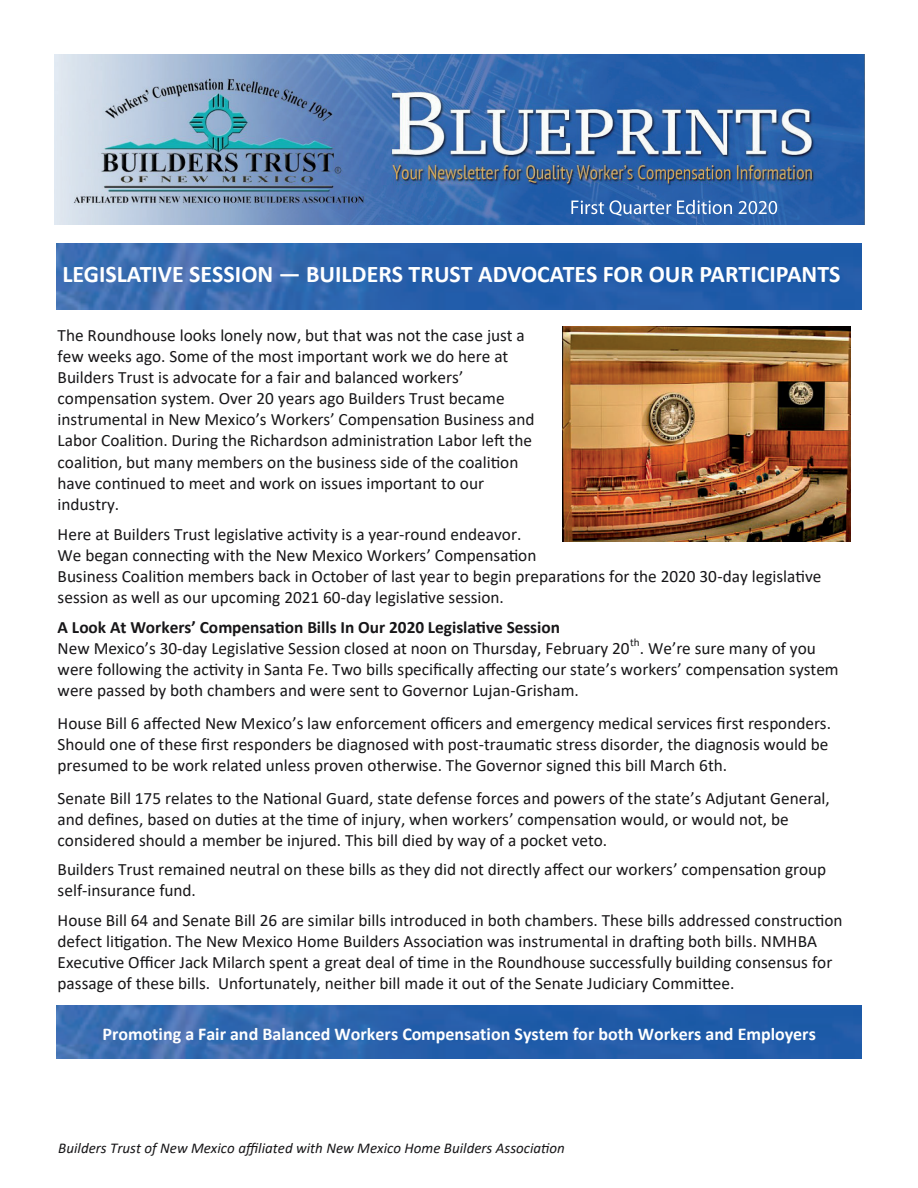
<style>
.page{position:relative;width:918px;height:1188px;background:#fff}
.page>*{position:absolute;margin:0;border:0;box-sizing:border-box;transform-origin:0 0}
.t1{font:700 24px "Calibri";color:#fff}
.t2{font:700 18px "Calibri";color:#fff}
.t3{font:17.25px/21px "Calibri";color:#171618}
.t4{font:italic 15px "Calibri";color:#171618}
.t5{font:11.1px "Calibri";color:#171618}
.s1{font-weight:700}
</style>
<div class="page">
<img style="left:55px;top:54px;width:809px;height:171px">
<img style="left:570px;top:196px;width:216px;height:23px">
<img style="left:57px;top:243px;width:805px;height:67px">
<img style="left:57px;top:1006px;width:805px;height:53px">
<img style="left:562px;top:327px;width:288px;height:214px">
<p class="t1" style="left:62px;top:257px;width:780px">LEGISLATIVE SESSION — BUILDERS TRUST ADVOCATES FOR OUR PARTICIPANTS</p>
<p class="t3" style="left:58px;top:324px;width:478px">The Roundhouse looks lonely now, but that was not the case just a few weeks ago. Some of the most important work we do here at Builders Trust is advocate for a fair and balanced workers’ compensation system. Over 20 years ago Builders Trust became instrumental in New Mexico’s Workers’ Compensation Business and Labor Coalition. During the Richardson administration Labor left the coalition, but many members on the business side of the coalition have continued to meet and work on issues important to our industry.</p>
<p class="t3" style="left:58px;top:523px;width:765px">Here at Builders Trust legislative activity is a year-round endeavor.<br>We began connecting with the New Mexico Workers’ Compensation<br>Business Coalition members back in October of last year to begin preparations for the 2020 30-day legislative session as well as our upcoming 2021 60-day legislative session.</p>
<p class="t3" style="left:58px;top:617px;width:574px"><span class="s1">A Look At Workers’ Compensation Bills In Our 2020 Legislative Session<br></span>New Mexico’s 30-day Legislative Session closed at noon on Thursday, February 20</p>
<p class="t5" style="left:630px;top:635px;width:11px">th</p>
<p class="t3" style="left:58px;top:638px;width:783px;text-indent:582px">. We’re sure many of you were following the activity in Santa Fe. Two bills specifically affecting our state’s workers’ compensation system were passed by both chambers and were sent to Governor Lujan-Grisham.</p>
<p class="t3" style="left:58px;top:713px;width:775px">House Bill 6 affected New Mexico’s law enforcement officers and emergency medical services first responders.<br>Should one of these first responders be diagnosed with post-traumatic stress disorder, the diagnosis would be presumed to be work related unless proven otherwise. The Governor signed this bill March 6th.</p>
<p class="t3" style="left:58px;top:788px;width:774px">Senate Bill 175 relates to the National Guard, state defense forces and powers of the state’s Adjutant General, and defines, based on duties at the time of injury, when workers’ compensation would, or would not, be considered should a member be injured. This bill died by way of a pocket veto.</p>
<p class="t3" style="left:58px;top:858px;width:770px">Builders Trust remained neutral on these bills as they did not directly affect our workers’ compensation group self-insurance fund.</p>
<p class="t3" style="left:58px;top:909px;width:787px">House Bill 64 and Senate Bill 26 are similar bills introduced in both chambers. These bills addressed construction defect litigation. The New Mexico Home Builders Association was instrumental in drafting both bills. NMHBA Executive Officer Jack Milarch spent a great deal of time in the Roundhouse successfully building consensus for passage of these bills. Unfortunately, neither bill made it out of the Senate Judiciary Committee.</p>
<p class="t2" style="left:102px;top:1021px;width:715px">Promoting a Fair and Balanced Workers Compensation System for both Workers and Employers</p>
<p class="t4" style="left:58px;top:1137px;width:508px">Builders Trust of New Mexico affiliated with New Mexico Home Builders Association</p>
</div>
